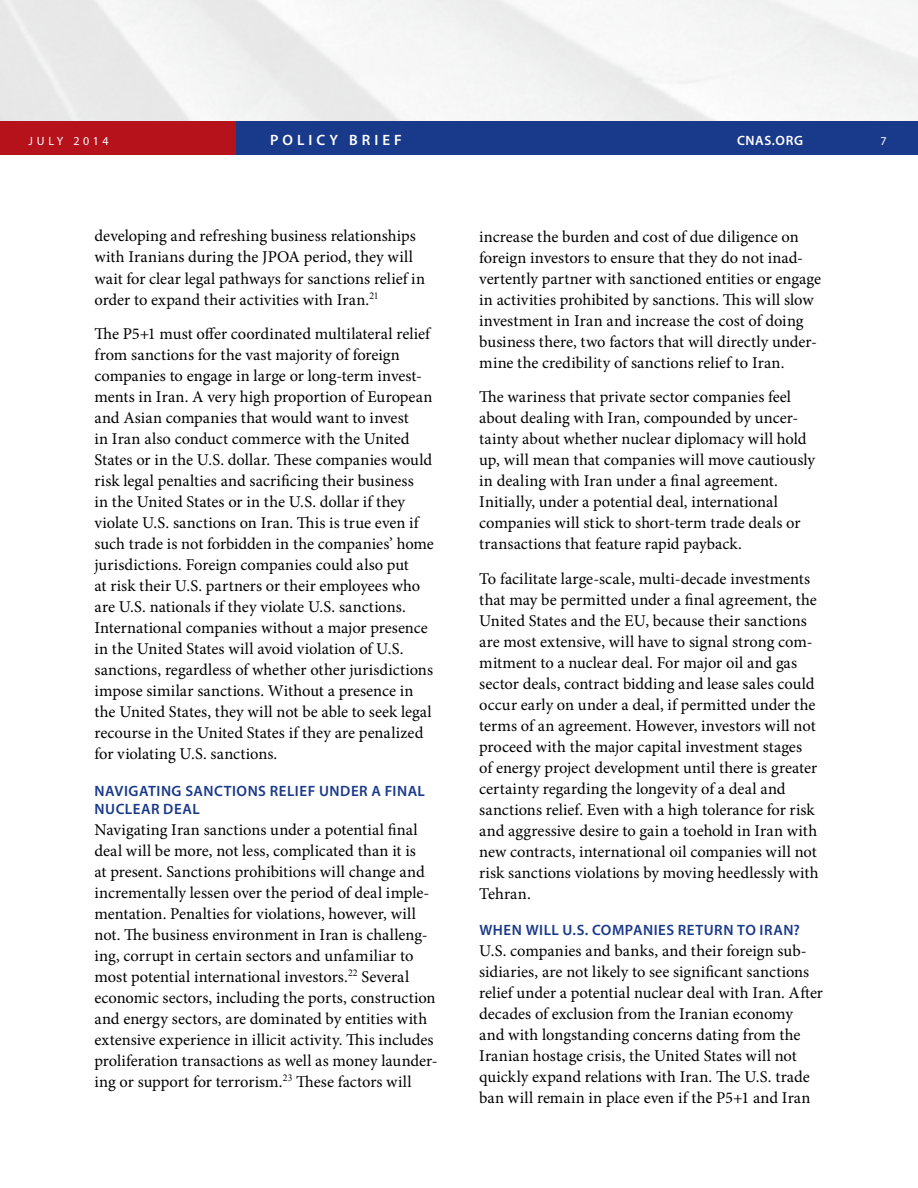
<style>
.page{position:relative;width:918px;height:1188px;background:#fff}
.page>*{position:absolute;margin:0;border:0;box-sizing:border-box;transform-origin:0 0}
.t1{font:16.5px/21px "Minion Pro";color:#000}
.t2{font:600 15px/18px "Myriad Pro";letter-spacing:.035em;color:#19398a}
.t3{font:600 15px "Myriad Pro";letter-spacing:.27em;color:#fff}
.t4{font:600 13.5px "Myriad Pro";letter-spacing:.045em;color:#fff}
.t5{font:12px "Myriad Pro";letter-spacing:.3em;color:#fff}
</style>
<div class="page">
<img style="left:0;top:0;width:918px;height:122px">
<div style="left:236px;top:122px;width:682px;height:33px;background:#19398a"></div>
<div style="left:0;top:122px;width:236px;height:33px;background:#b5121b"></div>
<p class="t5" style="left:29px;top:134px;width:82px">JULY 2014</p>
<p class="t3" style="left:270px;top:131px;width:133px">POLICY BRIEF</p>
<p class="t4" style="left:737px;top:132px;width:68px">CNAS.ORG</p>
<p class="t5" style="left:880px;top:134px;width:8px">7</p>
<p class="t1" style="left:94px;top:226px;width:332px">developing and refreshing business relationships with Iranians during the JPOA period, they will wait for clear legal pathways for sanctions relief in order to expand their activities with Iran.<sup>21</sup></p>
<p class="t1" style="left:94px;top:323px;width:341px">The P5+1 must offer coordinated multilateral relief from sanctions for the vast majority of foreign companies to engage in large or long-term invest&shy;ments in Iran. A very high proportion of European and Asian companies that would want to invest<br>in Iran also conduct commerce with the United States or in the U.S. dollar. These companies would risk legal penalties and sacrificing their business<br>in the United States or in the U.S. dollar if they violate U.S. sanctions on Iran. This is true even if such trade is not forbidden in the companies’ home jurisdictions. Foreign companies could also put<br>at risk their U.S. partners or their employees who are U.S. nationals if they violate U.S. sanctions.<br>International companies without a major presence in the United States will avoid violation of U.S. sanctions, regardless of whether other jurisdictions impose similar sanctions. Without a presence in the United States, they will not be able to seek legal recourse in the United States if they are penalized for violating U.S. sanctions.</p>
<p class="t2" style="left:95px;top:781px;width:332px">NAVIGATING SANCTIONS RELIEF UNDER A FINAL<br>NUCLEAR DEAL</p>
<p class="t1" style="left:94px;top:819px;width:345px">Navigating Iran sanctions under a potential final deal will be more, not less, complicated than it is<br>at present. Sanctions prohibitions will change and incrementally lessen over the period of deal imple&shy;mentation. Penalties for violations, however, will not. The business environment in Iran is challeng&shy;ing, corrupt in certain sectors and unfamiliar to most potential international investors.<sup>22</sup> Several economic sectors, including the ports, construction and energy sectors, are dominated by entities with extensive experience in illicit activity. This includes proliferation transactions as well as money launder&shy;ing or support for terrorism.<sup>23</sup> These factors will</p>
<p class="t1" style="left:479px;top:226px;width:343px">increase the burden and cost of due diligence on foreign investors to ensure that they do not inad&shy;vertently partner with sanctioned entities or engage in activities prohibited by sanctions. This will slow investment in Iran and increase the cost of doing business there, two factors that will directly under&shy;mine the credibility of sanctions relief to Iran.</p>
<p class="t1" style="left:479px;top:386px;width:337px">The wariness that private sector companies feel about dealing with Iran, compounded by uncer&shy;tainty about whether nuclear diplomacy will hold up, will mean that companies will move cautiously in dealing with Iran under a final agreement.<br>Initially, under a potential deal, international companies will stick to short-term trade deals or transactions that feature rapid payback.</p>
<p class="t1" style="left:479px;top:568px;width:341px">To facilitate large-scale, multi-decade investments that may be permitted under a final agreement, the United States and the EU, because their sanctions are most extensive, will have to signal strong com&shy;mitment to a nuclear deal. For major oil and gas sector deals, contract bidding and lease sales could occur early on under a deal, if permitted under the terms of an agreement. However, investors will not proceed with the major capital investment stages of energy project development until there is greater certainty regarding the longevity of a deal and sanctions relief. Even with a high tolerance for risk and aggressive desire to gain a toehold in Iran with new contracts, international oil companies will not risk sanctions violations by moving heedlessly with Tehran.</p>
<p class="t2" style="left:479px;top:921px;width:322px">WHEN WILL U.S. COMPANIES RETURN TO IRAN?</p>
<p class="t1" style="left:479px;top:941px;width:345px">U.S. companies and banks, and their foreign sub&shy;sidiaries, are not likely to see significant sanctions relief under a potential nuclear deal with Iran. After decades of exclusion from the Iranian economy<br>and with longstanding concerns dating from the Iranian hostage crisis, the United States will not quickly expand relations with Iran. The U.S. trade ban will remain in place even if the P5+1 and Iran</p>
</div>
